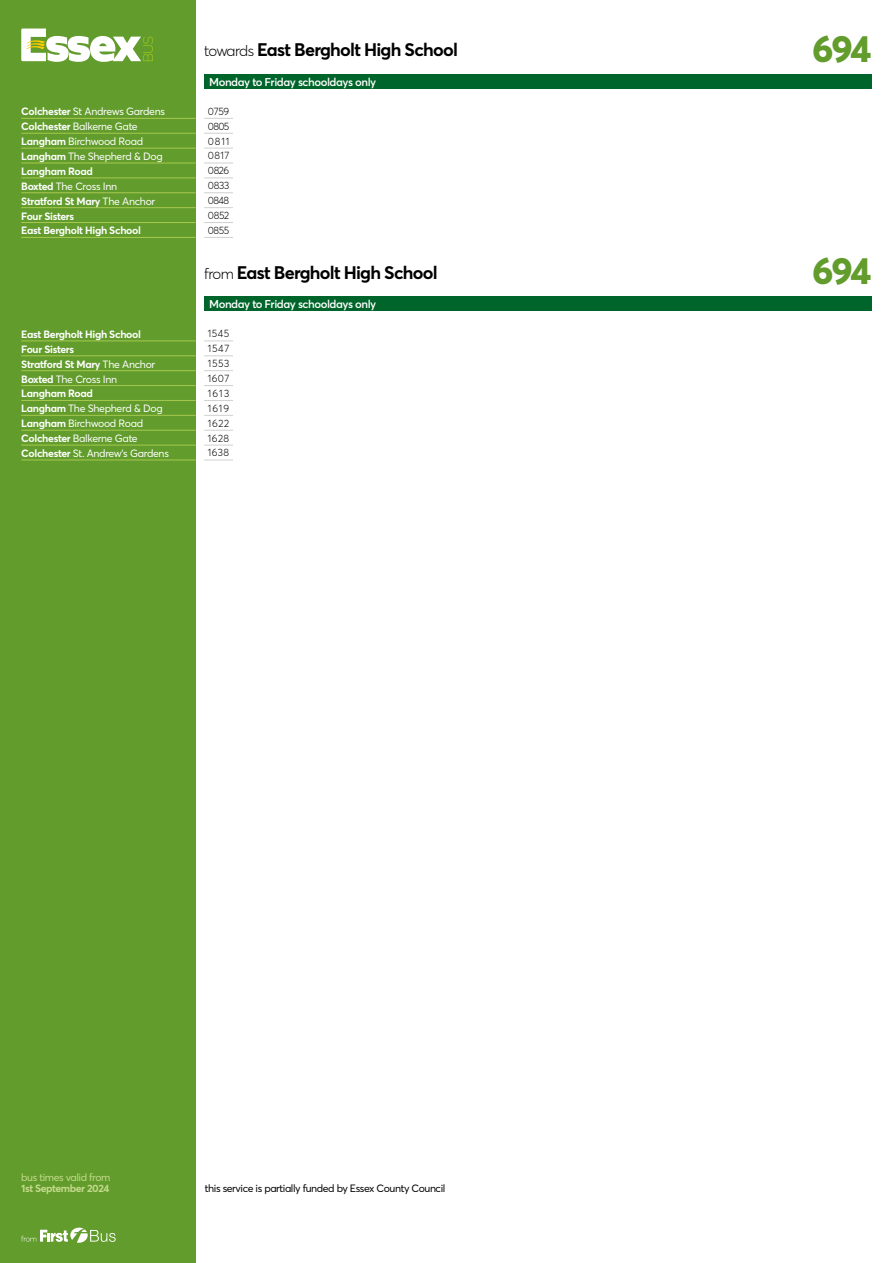
<style>
.page{position:relative;width:893px;height:1263px;background:#fff}
.page>*{position:absolute;margin:0;border:0;box-sizing:border-box;transform-origin:0 0}
.t1{font:800 37.5px "Averta";letter-spacing:-.06em;color:#629c2c}
.t2{font:700 18px "Averta";letter-spacing:-.04em;color:#000}
.t3{font:600 11.25px "Averta";letter-spacing:-.04em;color:#fff}
.t4{font:10.5px "Averta";letter-spacing:-.03em;color:#fff}
.t5{font:700 10.5px "Averta";letter-spacing:-.03em;color:#fff}
.t6{font:300 10.5px "Averta";letter-spacing:.045em;color:#000;scale:.95 1}
.t7{font:10.5px "Averta";letter-spacing:-.04em;color:#000}
.t8{font:10.5px "Averta";letter-spacing:-.04em;color:#c4da8b}
.t9{font:700 10.5px "Averta";letter-spacing:-.04em;color:#c4da8b}
.s1{font-weight:700}
.s2{font-weight:400}
.s3{font-weight:300;font-size:15px}
</style>
<div class="page">
<div style="left:0;top:0;width:196px;height:1263px;background:#629c2c"></div>
<svg style="left:21px;top:29px;width:132px;height:33px"></svg>
<svg style="left:21px;top:1227px;width:95px;height:16px"></svg>
<hr style="left:21px;top:118px;width:175px;height:1px;background:#a7c950">
<hr style="left:21px;top:133px;width:175px;height:1px;background:#a7c950">
<hr style="left:21px;top:148px;width:175px;height:1px;background:#a7c950">
<hr style="left:21px;top:163px;width:175px;height:1px;background:#a7c950">
<hr style="left:21px;top:178px;width:175px;height:1px;background:#a7c950">
<hr style="left:21px;top:193px;width:175px;height:1px;background:#a7c950">
<hr style="left:21px;top:207px;width:175px;height:1px;background:#a7c950">
<hr style="left:21px;top:222px;width:175px;height:1px;background:#a7c950">
<hr style="left:21px;top:237px;width:175px;height:1px;background:#a7c950">
<svg style="left:204px;top:118px;width:29px;height:1px"></svg>
<svg style="left:204px;top:133px;width:29px;height:1px"></svg>
<svg style="left:204px;top:148px;width:29px;height:1px"></svg>
<svg style="left:204px;top:163px;width:29px;height:1px"></svg>
<svg style="left:204px;top:178px;width:29px;height:1px"></svg>
<svg style="left:204px;top:193px;width:29px;height:1px"></svg>
<svg style="left:204px;top:207px;width:29px;height:1px"></svg>
<svg style="left:204px;top:222px;width:29px;height:1px"></svg>
<svg style="left:204px;top:237px;width:29px;height:1px"></svg>
<div style="left:204px;top:74px;width:668px;height:15px;background:#00652a"></div>
<div style="left:204px;top:296px;width:668px;height:15px;background:#00652a"></div>
<hr style="left:21px;top:341px;width:175px;height:1px;background:#a7c950">
<hr style="left:21px;top:355px;width:175px;height:1px;background:#a7c950">
<hr style="left:21px;top:370px;width:175px;height:1px;background:#a7c950">
<hr style="left:21px;top:385px;width:175px;height:1px;background:#a7c950">
<hr style="left:21px;top:400px;width:175px;height:1px;background:#a7c950">
<hr style="left:21px;top:415px;width:175px;height:1px;background:#a7c950">
<hr style="left:21px;top:430px;width:175px;height:1px;background:#a7c950">
<hr style="left:21px;top:445px;width:175px;height:1px;background:#a7c950">
<hr style="left:21px;top:460px;width:175px;height:1px;background:#a7c950">
<svg style="left:204px;top:341px;width:29px;height:1px"></svg>
<svg style="left:204px;top:355px;width:29px;height:1px"></svg>
<svg style="left:204px;top:370px;width:29px;height:1px"></svg>
<svg style="left:204px;top:385px;width:29px;height:1px"></svg>
<svg style="left:204px;top:400px;width:29px;height:1px"></svg>
<svg style="left:204px;top:415px;width:29px;height:1px"></svg>
<svg style="left:204px;top:430px;width:29px;height:1px"></svg>
<svg style="left:204px;top:445px;width:29px;height:1px"></svg>
<svg style="left:204px;top:460px;width:29px;height:1px"></svg>
<p class="t4" style="left:21px;top:104px;width:145px"><span class="s1">Colchester</span> St Andrews Gardens</p>
<p class="t4" style="left:21px;top:119px;width:118px"><span class="s1">Colchester</span> Balkerne Gate</p>
<p class="t4" style="left:21px;top:134px;width:124px"><span class="s1">Langham</span> Birchwood Road</p>
<p class="t4" style="left:21px;top:149px;width:143px"><span class="s1">Langham</span> The Shepherd &amp; Dog</p>
<p class="t5" style="left:21px;top:164px;width:73px">Langham Road</p>
<p class="t4" style="left:21px;top:179px;width:97px"><span class="s1">Boxted</span> The Cross Inn</p>
<p class="t5" style="left:21px;top:193px;width:136px">Stratford St Mary <span class="s2">The Anchor</span></p>
<p class="t5" style="left:21px;top:208px;width:54px">Four Sisters</p>
<p class="t5" style="left:21px;top:223px;width:121px">East Bergholt High School</p>
<p class="t5" style="left:21px;top:326px;width:121px">East Bergholt High School</p>
<p class="t5" style="left:21px;top:342px;width:54px">Four Sisters</p>
<p class="t5" style="left:21px;top:356px;width:136px">Stratford St Mary <span class="s2">The Anchor</span></p>
<p class="t4" style="left:21px;top:372px;width:97px"><span class="s1">Boxted</span> The Cross Inn</p>
<p class="t5" style="left:21px;top:386px;width:73px">Langham Road</p>
<p class="t4" style="left:21px;top:401px;width:143px"><span class="s1">Langham</span> The Shepherd &amp; Dog</p>
<p class="t4" style="left:21px;top:416px;width:124px"><span class="s1">Langham</span> Birchwood Road</p>
<p class="t4" style="left:21px;top:431px;width:118px"><span class="s1">Colchester</span> Balkerne Gate</p>
<p class="t4" style="left:21px;top:446px;width:149px"><span class="s1">Colchester</span> St. Andrew's Gardens</p>
<p class="t2" style="left:204px;top:37px;width:255px"><span class="s3">towards</span> East Bergholt High School</p>
<p class="t3" style="left:209px;top:74px;width:168px">Monday to Friday schooldays only</p>
<p class="t6" style="left:208px;top:104px;width:24px">0759</p>
<p class="t6" style="left:208px;top:119px;width:24px">0805</p>
<p class="t6" style="left:208px;top:134px;width:24px">0811</p>
<p class="t6" style="left:208px;top:149px;width:24px">0817</p>
<p class="t6" style="left:208px;top:163px;width:24px">0826</p>
<p class="t6" style="left:208px;top:178px;width:24px">0833</p>
<p class="t6" style="left:208px;top:193px;width:24px">0848</p>
<p class="t6" style="left:208px;top:208px;width:24px">0852</p>
<p class="t6" style="left:208px;top:223px;width:24px">0855</p>
<p class="t2" style="left:204px;top:260px;width:235px"><span class="s3">from</span> East Bergholt High School</p>
<p class="t3" style="left:209px;top:296px;width:168px">Monday to Friday schooldays only</p>
<p class="t6" style="left:208px;top:326px;width:24px">1545</p>
<p class="t6" style="left:208px;top:341px;width:24px">1547</p>
<p class="t6" style="left:208px;top:356px;width:24px">1553</p>
<p class="t6" style="left:208px;top:371px;width:24px">1607</p>
<p class="t6" style="left:208px;top:386px;width:24px">1613</p>
<p class="t6" style="left:208px;top:401px;width:24px">1619</p>
<p class="t6" style="left:208px;top:416px;width:24px">1622</p>
<p class="t6" style="left:208px;top:431px;width:24px">1628</p>
<p class="t6" style="left:208px;top:445px;width:24px">1638</p>
<p class="t8" style="left:21px;top:1169px;width:91px">bus times valid from</p>
<p class="t9" style="left:21px;top:1181px;width:90px">1st September 2024</p>
<p class="t7" style="left:205px;top:1180px;width:242px">this service is partially funded by Essex County Council</p>
<p class="t1" style="left:812px;top:22px;width:61px">694</p>
<p class="t1" style="left:812px;top:244px;width:61px">694</p>
</div>
